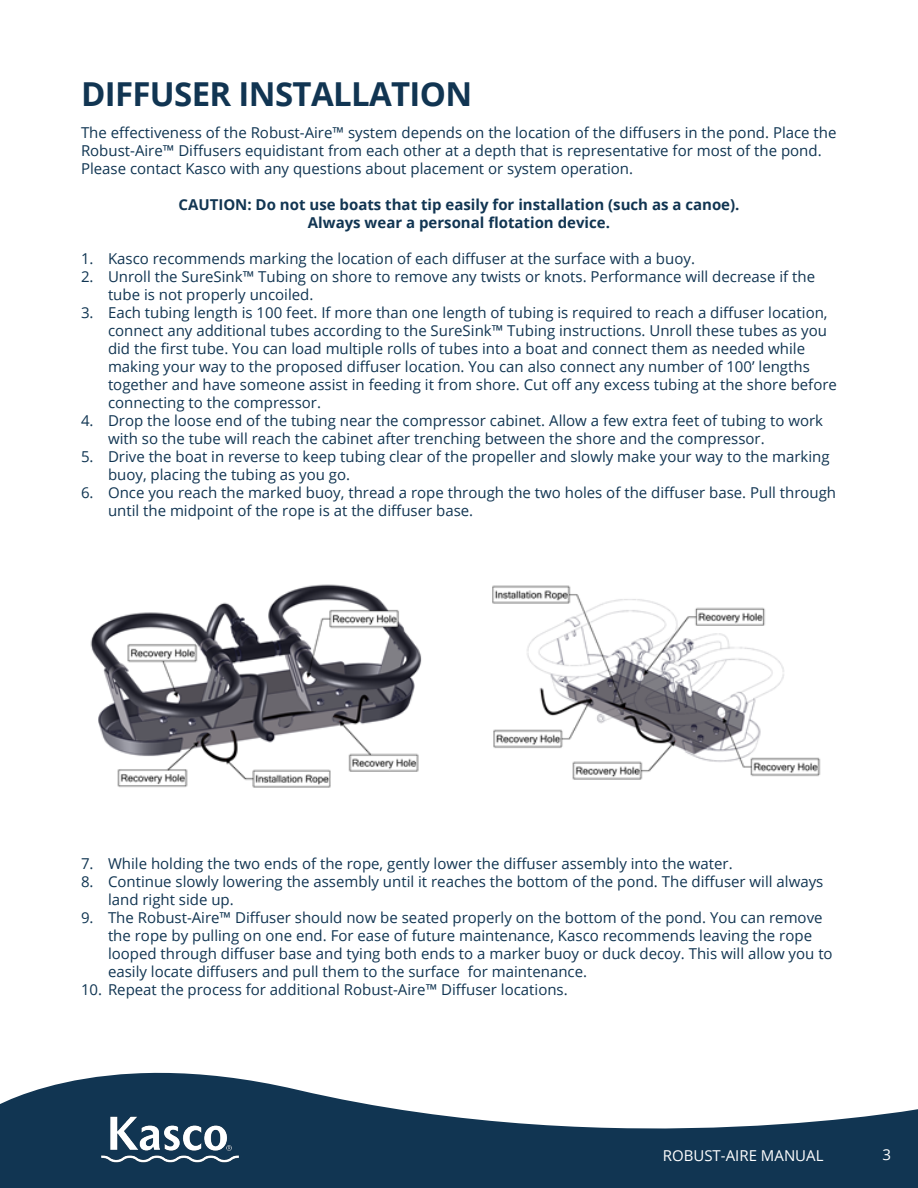
<style>
.page{position:relative;width:918px;height:1188px;background:#fff}
.page>*{position:absolute;margin:0;border:0;box-sizing:border-box;transform-origin:0 0}
.t1{font:700 33px "Open Sans";letter-spacing:-.02em;color:#113552}
.t2{font:15px/18px "Open Sans";color:#113552}
.t3{font:15px/18px "Open Sans";color:#103552}
.t4{font:700 15px/18px "Open Sans";color:#113552;text-align:center}
.t5{font:15px "Open Sans";color:#fff}
.s1{color:#103552}
</style>
<div class="page">
<svg style="left:0;top:1072px;width:918px;height:116px;fill:#113552"></svg>
<img style="left:101px;top:1113px;width:137px;height:53px">
<img style="left:90px;top:584px;width:332px;height:204px">
<img style="left:492px;top:585px;width:329px;height:195px">
<h1 class="t1" style="left:81px;top:71px;width:393px">DIFFUSER INSTALLATION</h1>
<p class="t3" style="left:81px;top:123px;width:757px">The effectiveness of the Robust-Aire™ system depends on the location of the diffusers in the pond. Place the<br>Robust-Aire™ Diffusers equidistant from each other at a depth that is representative for most of the pond.<br>Please contact Kasco with any questions about placement or system operation.</p>
<p class="t4" style="left:178px;top:195px;width:563px">CAUTION: Do not use boats that tip easily for installation (such as a canoe).<br>Always wear a personal flotation device.</p>
<p class="t2" style="left:81px;top:249px;width:615px"><span class="s1">1.</span> Kasco recommends marking the location of each diffuser at the surface with a buoy.</p>
<p class="t2" style="left:108px;top:267px;width:709px;text-indent:-27px"><span class="s1">2.</span> Unroll the SureSink™ Tubing on shore to remove any twists or knots. Performance will decrease if the tube is not properly uncoiled.</p>
<p class="t2" style="left:108px;top:303px;width:730px;text-indent:-27px"><span class="s1">3.</span> Each tubing length is 100 feet. If more than one length of tubing is required to reach a diffuser location, connect any additional tubes according to the SureSink™ Tubing instructions. Unroll these tubes as you did the first tube. You can load multiple rolls of tubes into a boat and connect them as needed while making your way to the proposed diffuser location. You can also connect any number of 100’ lengths together and have someone assist in feeding it from shore. Cut off any excess tubing at the shore before connecting to the compressor.</p>
<p class="t2" style="left:108px;top:411px;width:717px;text-indent:-27px"><span class="s1">4.</span> Drop the loose end of the tubing near the compressor cabinet. Allow a few extra feet of tubing to work with so the tube will reach the cabinet after trenching between the shore and the compressor.</p>
<p class="t2" style="left:108px;top:447px;width:723px;text-indent:-27px"><span class="s1">5.</span> Drive the boat in reverse to keep tubing clear of the propeller and slowly make your way to the marking buoy, placing the tubing as you go.</p>
<p class="t2" style="left:108px;top:483px;width:730px;text-indent:-27px"><span class="s1">6.</span> Once you reach the marked buoy, thread a rope through the two holes of the diffuser base. Pull through until the midpoint of the rope is at the diffuser base.</p>
<p class="t2" style="left:81px;top:854px;width:653px"><span class="s1">7.</span> While holding the two ends of the rope, gently lower the diffuser assembly into the water.</p>
<p class="t2" style="left:108px;top:872px;width:717px;text-indent:-27px"><span class="s1">8.</span> Continue slowly lowering the assembly until it reaches the bottom of the pond. The diffuser will always land right side up.</p>
<p class="t2" style="left:108px;top:908px;width:726px;text-indent:-27px"><span class="s1">9.</span> The Robust-Aire™ Diffuser should now be seated properly on the bottom of the pond. You can remove the rope by pulling on one end. For ease of future maintenance, Kasco recommends leaving the rope looped through diffuser base and tying both ends to a marker buoy or duck decoy. This will allow you to easily locate diffusers and pull them to the surface for maintenance.</p>
<p class="t2" style="left:81px;top:980px;width:488px"><span class="s1">10.</span> Repeat the process for additional Robust-Aire™ Diffuser locations.</p>
<p class="t5" style="left:663px;top:1145px;width:162px">ROBUST-AIRE MANUAL</p>
<p class="t5" style="left:882px;top:1145px;width:10px">3</p>
</div>
